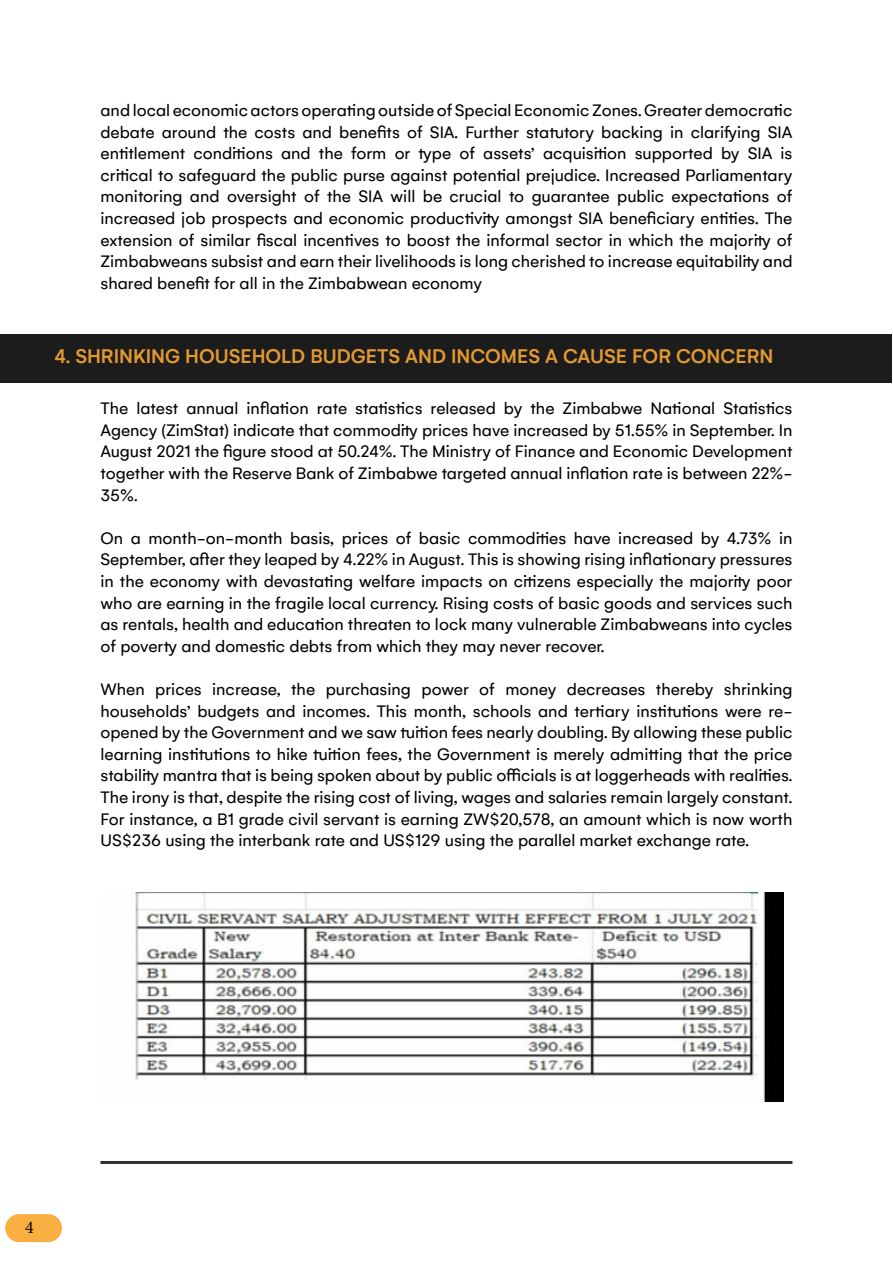
<style>
.page{position:relative;width:893px;height:1263px;background:#fff}
.page>*{position:absolute;margin:0;border:0;box-sizing:border-box;transform-origin:0 0}
.t1{font:500 21px "Gelion";color:#e39932}
.t2{font:18px/21.6px "Gelion";color:#000;text-align:justify}
.t3{font:18px "Minion Pro";color:#000}
</style>
<div class="page">
<div style="left:5px;top:1214px;width:57px;height:28px;background:#fab040;border-radius:14px"></div>
<div style="left:0;top:334px;width:891px;height:48px;background:#1c1c1c"></div>
<hr style="left:100px;top:1161px;width:692px;height:3px;background:#303030">
<img style="left:135px;top:892px;width:649px;height:209px">
<p class="t2" style="left:100px;top:99px;width:693px">and local economic actors operating outside of Special Economic Zones. Greater democratic debate around the costs and benefits of SIA. Further statutory backing in clarifying SIA entitlement conditions and the form or type of assets’ acquisition supported by SIA is critical to safeguard the public purse against potential prejudice. Increased Parliamentary monitoring and oversight of the SIA will be crucial to guarantee public expectations of increased job prospects and economic productivity amongst SIA beneficiary entities. The extension of similar fiscal incentives to boost the informal sector in which the majority of Zimbabweans subsist and earn their livelihoods is long cherished to increase equitability and shared benefit for all in the Zimbabwean economy</p>
<p class="t1" style="left:54px;top:343px;width:720px">4. SHRINKING HOUSEHOLD BUDGETS AND INCOMES A CAUSE FOR CONCERN</p>
<p class="t2" style="left:100px;top:397px;width:693px">The latest annual inflation rate statistics released by the Zimbabwe National Statistics Agency (ZimStat) indicate that commodity prices have increased by 51.55% in September. In August 2021 the figure stood at 50.24%. The Ministry of Finance and Economic Development together with the Reserve Bank of Zimbabwe targeted annual inflation rate is between 22%- 35%.</p>
<p class="t2" style="left:100px;top:527px;width:693px">On a month-on-month basis, prices of basic commodities have increased by 4.73% in September, after they leaped by 4.22% in August. This is showing rising inflationary pressures in the economy with devastating welfare impacts on citizens especially the majority poor who are earning in the fragile local currency. Rising costs of basic goods and services such as rentals, health and education threaten to lock many vulnerable Zimbabweans into cycles of poverty and domestic debts from which they may never recover.</p>
<p class="t2" style="left:100px;top:678px;width:693px">When prices increase, the purchasing power of money decreases thereby shrinking households’ budgets and incomes. This month, schools and tertiary institutions were re&shy;opened by the Government and we saw tuition fees nearly doubling. By allowing these public learning institutions to hike tuition fees, the Government is merely admitting that the price stability mantra that is being spoken about by public officials is at loggerheads with realities.<br>The irony is that, despite the rising cost of living, wages and salaries remain largely constant.<br>For instance, a B1 grade civil servant is earning ZW$20,578, an amount which is now worth US$236 using the interbank rate and US$129 using the parallel market exchange rate.</p>
<p class="t3" style="left:25px;top:1215px;width:10px">4</p>
</div>
